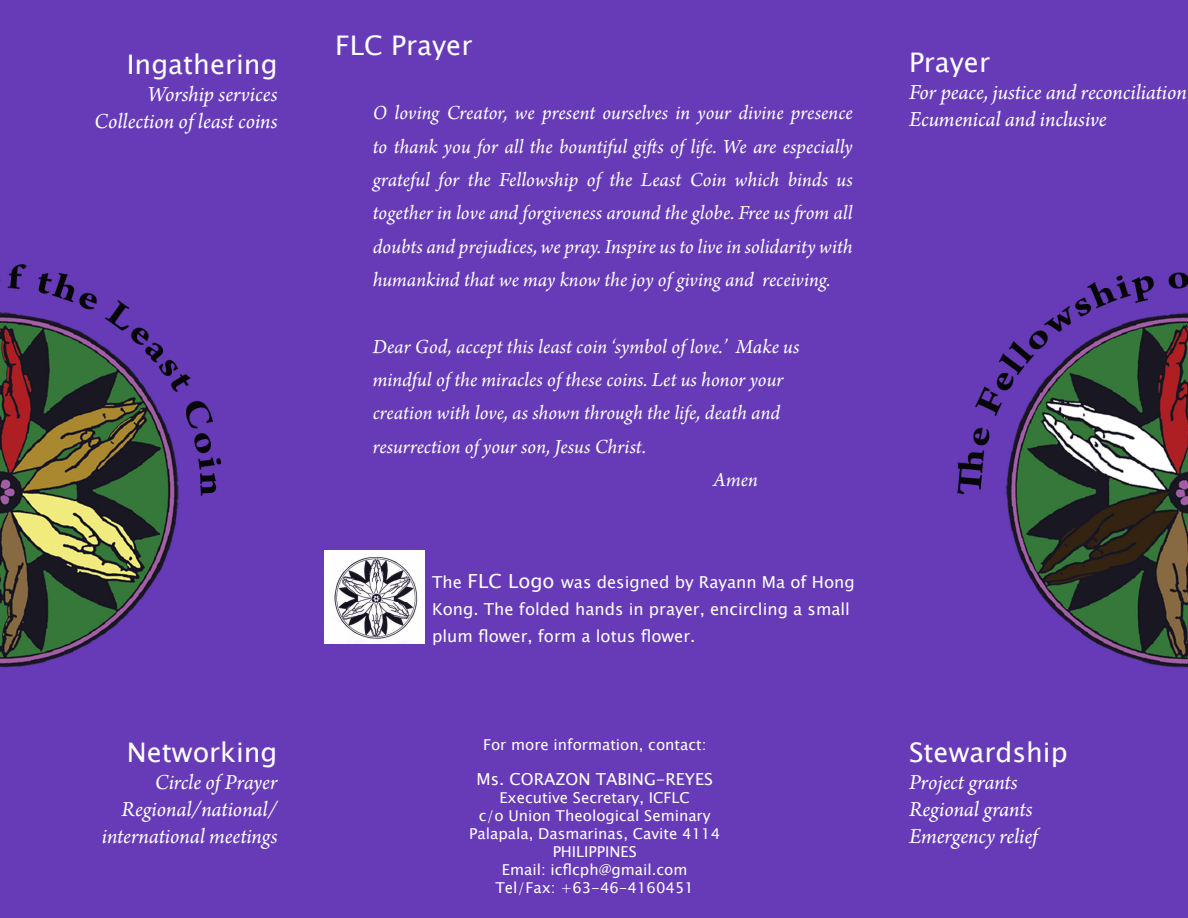
<style>
.page{position:relative;width:1188px;height:918px;background:#fff}
.page>*{position:absolute;margin:0;border:0;box-sizing:border-box;transform-origin:0 0}
.t1{font:27px "Lucida Sans Unicode";color:#fff}
.t2{font:italic 22.5px/27px "Arno Pro";letter-spacing:-.005em;color:#fff;text-align:right}
.t3{font:italic 21px/33.3px "Arno Pro";color:#fff;text-align:justify}
.t4{font:16.5px/27px "Lucida Sans Unicode";color:#fff}
.t5{font:15px/18px "Lucida Sans Unicode";color:#fff;text-align:center}
.s1{font-size:19.5px}
</style>
<div class="page">
<div style="left:295px;top:0;width:597px;height:918px;background:#673bb7"></div>
<img style="left:0;top:0;width:295px;height:918px">
<img style="left:892px;top:0;width:296px;height:918px">
<img style="left:324px;top:550px;width:101px;height:94px">
<p class="t1" style="left:127px;top:44px;width:152px">Ingathering</p>
<p class="t2" style="left:94px;top:82px;width:185px">Worship services<br>Collection of least coins</p>
<p class="t1" style="left:127px;top:731px;width:152px">Networking</p>
<p class="t2" style="left:102px;top:770px;width:177px">Circle of Prayer<br>Regional/national/ international meetings</p>
<p class="t1" style="left:335px;top:24px;width:139px">FLC Prayer</p>
<p class="t3" style="left:373px;top:98px;width:482px">O loving Creator, we present ourselves in your divine presence to thank you for all the bountiful gifts of life. We are especially grateful for the Fellowship of the Least Coin which binds us together in love and forgiveness around the globe. Free us from all doubts and prejudices, we pray. Inspire us to live in solidarity with humankind that we may know the joy of giving and receiving.</p>
<p class="t3" style="left:373px;top:331px;width:428px">Dear God, accept this least coin ‘symbol of love.’ Make us</p>
<p class="t3" style="left:373px;top:364px;width:412px">mindful of the miracles of these coins. Let us honor your</p>
<p class="t3" style="left:373px;top:398px;width:409px">creation with love, as shown through the life, death and</p>
<p class="t3" style="left:373px;top:431px;width:275px">resurrection of your son, Jesus Christ.</p>
<p class="t3" style="left:713px;top:464px;width:46px">Amen</p>
<p class="t4" style="left:432px;top:569px;width:424px">The <span class="s1">FLC Logo</span> was designed by Rayann Ma of Hong<br>Kong. The folded hands in prayer, encircling a small plum یower, form a lotus یower.</p>
<p class="t5" style="left:483px;top:736px;width:225px">For more information, contact:</p>
<p class="t4" style="left:476px;top:766px;width:238px">Ms. CORAZON TABING-REYES</p>
<p class="t5" style="left:469px;top:789px;width:253px">Executive Secretary, ICFLC<br>c/o Union Theological Seminary<br>Palapala, Dasmarinas, Cavite 4114<br>PHILIPPINES<br>Email: icflcph@gmail.com<br>Tel/Fax: +63-46-4160451</p>
<p class="t1" style="left:909px;top:41px;width:83px">Prayer</p>
<p class="t2" style="left:909px;top:80px;width:280px;text-align:left">For peace, justice and reconciliation<br>Ecumenical and inclusive</p>
<p class="t1" style="left:909px;top:731px;width:160px">Stewardship</p>
<p class="t2" style="left:909px;top:770px;width:130px;text-align:left">Project grants<br>Regional grants<br>Emergency relief</p>
</div>
